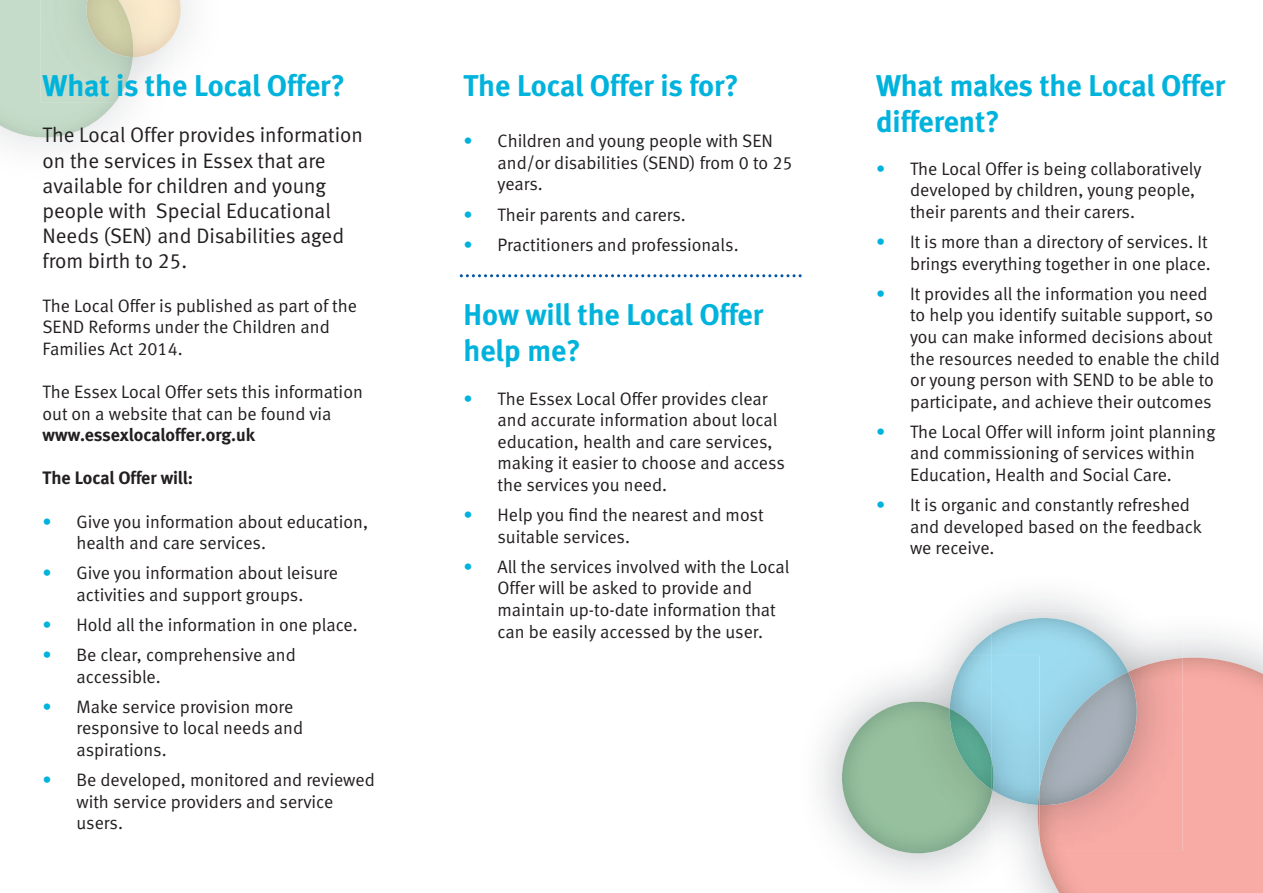
<style>
.page{position:relative;width:1263px;height:893px;background:#fff}
.page>*{position:absolute;margin:0;border:0;box-sizing:border-box;transform-origin:0 0}
.t1{font:30px/36px "Meta Bold LF";color:#00b3dc}
.t2{font:21px/25.2px "Meta Normal LF";color:#231f20}
.t3{font:18px/21.6px "Meta Normal LF";color:#231f20}
.t4{font:18px "Meta Bold LF";color:#231f20}
.s1{color:#00b3dc}
</style>
<div class="page">
<img style="left:0;top:0;width:115px;height:137px">
<img style="left:41px;top:0;width:92px;height:103px">
<img style="left:179px;top:0;width:2px;height:23px">
<img style="left:133px;top:0;width:46px;height:57px">
<img style="left:86px;top:0;width:47px;height:57px">
<img style="left:1042px;top:658px;width:221px;height:235px">
<img style="left:1040px;top:658px;width:143px;height:193px">
<img style="left:968px;top:634px;width:23px;height:22px">
<img style="left:991px;top:618px;width:137px;height:54px">
<img style="left:1040px;top:672px;width:97px;height:133px">
<img style="left:991px;top:805px;width:46px;height:34px">
<img style="left:1037px;top:805px;width:3px;height:34px">
<img style="left:950px;top:656px;width:41px;height:46px">
<img style="left:991px;top:656px;width:49px;height:149px">
<svg style="left:1038px;top:788px;width:2px;height:17px"></svg>
<img style="left:842px;top:703px;width:95px;height:150px">
<img style="left:904px;top:702px;width:87px;height:149px">
<img style="left:950px;top:709px;width:41px;height:80px">
<img style="left:991px;top:758px;width:3px;height:32px">
<svg style="left:460px;top:274px;width:341px;height:3px"></svg>
<h1 class="t1" style="left:43px;top:67px;width:304px">What is the Local Offer?</h1>
<p class="t2" style="left:43px;top:122px;width:322px">The Local Offer provides information on the services in Essex that are available for children and young people with Special Educational<br>Needs (SEN) and Disabilities aged from birth to 25.</p>
<p class="t3" style="left:43px;top:294px;width:316px">The Local Offer is published as part of the<br>SEND Reforms under the Children and<br>Families Act 2014.</p>
<p class="t3" style="left:43px;top:381px;width:322px">The Essex Local Offer sets this information out on a website that can be found via</p>
<p class="t4" style="left:43px;top:424px;width:214px">www.essexlocaloffer.org.uk</p>
<p class="t4" style="left:43px;top:467px;width:152px">The Local Offer will:</p>
<p class="t3" style="left:77px;top:510px;width:293px;text-indent:-34px"><span class="s1">•</span> Give you information about education, health and care services.</p>
<p class="t3" style="left:43px;top:562px;width:297px;text-align:center"><span class="s1">•</span> Give you information about leisure activities and support groups.</p>
<p class="t3" style="left:43px;top:614px;width:317px"><span class="s1">•</span> Hold all the information in one place.</p>
<p class="t3" style="left:77px;top:644px;width:221px;text-indent:-34px"><span class="s1">•</span> Be clear, comprehensive and accessible.</p>
<p class="t3" style="left:77px;top:695px;width:228px;text-indent:-34px"><span class="s1">•</span> Make service provision more responsive to local needs and aspirations.</p>
<p class="t3" style="left:77px;top:769px;width:300px;text-indent:-34px"><span class="s1">•</span> Be developed, monitored and reviewed with service providers and service users.</p>
<h1 class="t1" style="left:463px;top:67px;width:277px">The Local Offer is for?</h1>
<p class="t3" style="left:497px;top:130px;width:296px;text-indent:-34px"><span class="s1">•</span> Children and young people with SEN and/or disabilities (SEND) from 0 to 25 years.</p>
<p class="t3" style="left:463px;top:203px;width:224px"><span class="s1">•</span> Their parents and carers.</p>
<p class="t3" style="left:463px;top:233px;width:277px"><span class="s1">•</span> Practitioners and professionals.</p>
<h1 class="t1" style="left:463px;top:297px;width:301px">How will the Local Offer help me?</h1>
<p class="t3" style="left:497px;top:387px;width:289px;text-indent:-34px"><span class="s1">•</span> The Essex Local Offer provides clear and accurate information about local education, health and care services, making it easier to choose and access the services you need.</p>
<p class="t3" style="left:497px;top:504px;width:268px;text-indent:-34px"><span class="s1">•</span> Help you find the nearest and most suitable services.</p>
<p class="t3" style="left:497px;top:555px;width:294px;text-indent:-34px"><span class="s1">•</span> All the services involved with the Local Offer will be asked to provide and maintain up-to-date information that can be easily accessed by the user.</p>
<h1 class="t1" style="left:876px;top:67px;width:351px">What makes the Local Offer different?</h1>
<p class="t3" style="left:910px;top:158px;width:293px;text-indent:-34px"><span class="s1">•</span> The Local Offer is being collaboratively developed by children, young people, their parents and their carers.</p>
<p class="t3" style="left:876px;top:231px;width:336px;text-align:right"><span class="s1">•</span> It is more than a directory of services. It brings everything together in one place.</p>
<p class="t3" style="left:910px;top:283px;width:311px;text-indent:-34px"><span class="s1">•</span> It provides all the information you need to help you identify suitable support, so you can make informed decisions about the resources needed to enable the child or young person with SEND to be able to participate, and achieve their outcomes</p>
<p class="t3" style="left:910px;top:421px;width:307px;text-indent:-34px"><span class="s1">•</span> The Local Offer will inform joint planning and commissioning of services within<br>Education, Health and Social Care.</p>
<p class="t3" style="left:910px;top:494px;width:293px;text-indent:-34px"><span class="s1">•</span> It is organic and constantly refreshed and developed based on the feedback we receive.</p>
</div>
